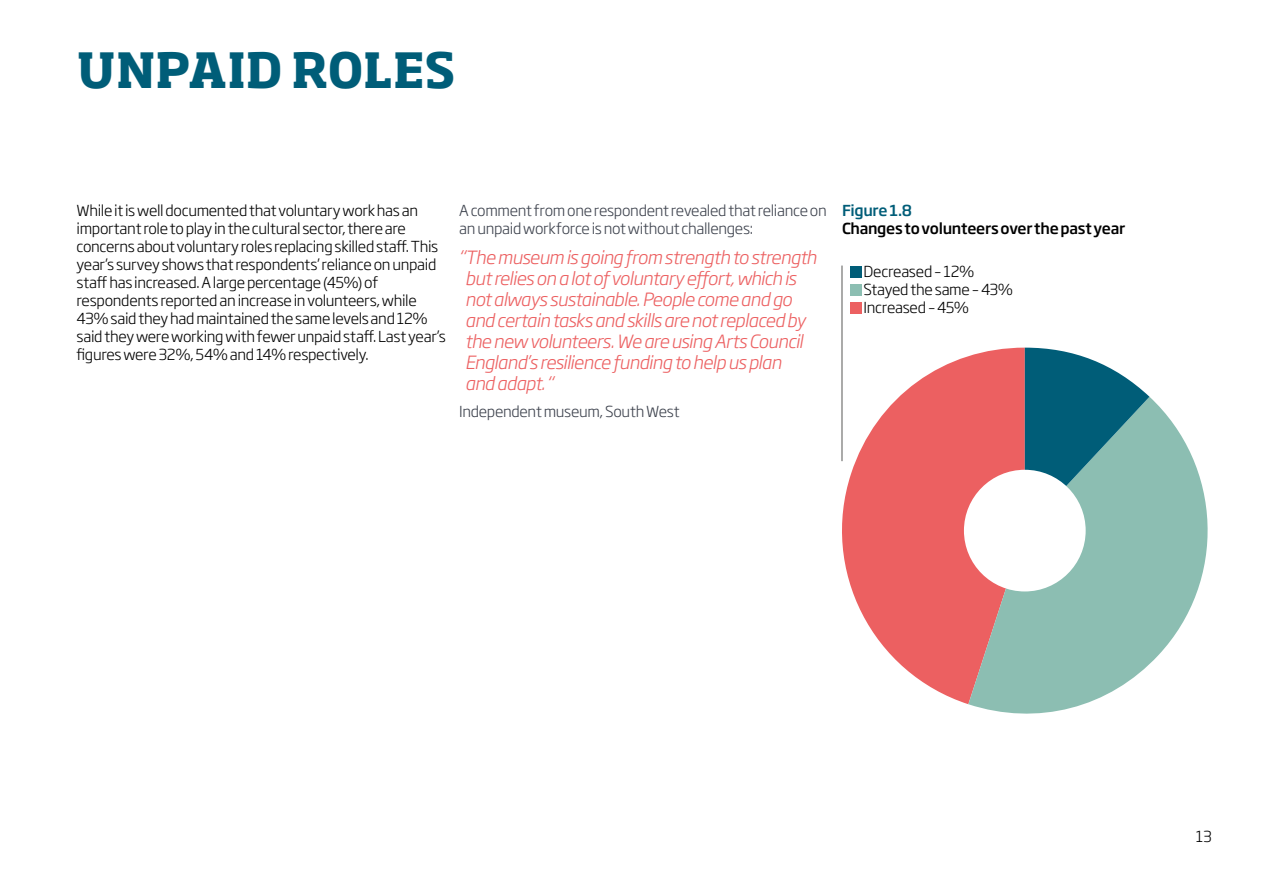
<style>
.page{position:relative;width:1263px;height:893px;background:#fff}
.page>*{position:absolute;margin:0;border:0;box-sizing:border-box;transform-origin:0 0}
.t1{font:700 48px "Soho Pro";letter-spacing:.01em;color:#005d78}
.t2{font:italic 300 18px/21px "Soho Gothic Std";letter-spacing:-.03em;color:#ec6061}
.t3{font:300 15px/18px "Soho Gothic Std";letter-spacing:-.02em;color:#000}
.t4{font:300 15px/18px "Soho Gothic Std";letter-spacing:-.02em;color:#3c414c}
.t5{font:500 15px "Soho Gothic Std";letter-spacing:-.02em;color:#000}
.t6{font:500 15px "Soho Gothic Std";letter-spacing:-.02em;color:#005d78}
</style>
<div class="page">
<div style="left:850px;top:266px;width:12px;height:11px;background:#005d78"></div>
<div style="left:850px;top:284px;width:12px;height:11px;background:#8cbeb2"></div>
<div style="left:850px;top:302px;width:12px;height:11px;background:#ec6061"></div>
<hr style="left:842px;top:266px;width:1px;height:195px;background:#575756">
<svg style="left:841px;top:348px;width:184px;height:356px;fill:#ec6061"></svg>
<svg style="left:968px;top:397px;width:240px;height:317px;fill:#8cbeb2"></svg>
<svg style="left:1025px;top:348px;width:124px;height:182px"></svg>
<div style="left:964px;top:470px;width:122px;height:121px;background:#fff;border-radius:50%"></div>
<h1 class="t1" style="left:77px;top:36px;width:380px">UNPAID ROLES</h1>
<p class="t3" style="left:77px;top:202px;width:371px">While it is well documented that voluntary work has an important role to play in the cultural sector, there are concerns about voluntary roles replacing skilled staff. This year’s survey shows that respondents’ reliance on unpaid staff has increased. A large percentage (45%) of respondents reported an increase in volunteers, while 43% said they had maintained the same levels and 12% said they were working with fewer unpaid staff. Last year’s figures were 32%, 54% and 14% respectively.</p>
<p class="t4" style="left:459px;top:202px;width:369px">A comment from one respondent revealed that reliance on an unpaid workforce is not without challenges:</p>
<p class="t2" style="left:465px;top:247px;width:353px;text-indent:-6px">“The museum is going from strength to strength but relies on a lot of voluntary effort, which is not always sustainable. People come and go and certain tasks and skills are not replaced by the new volunteers. We are using Arts Council England’s resilience funding to help us plan<br>and adapt. “</p>
<p class="t4" style="left:459px;top:403px;width:222px">Independent museum, South West</p>
<p class="t6" style="left:842px;top:201px;width:72px">Figure 1.8</p>
<p class="t5" style="left:842px;top:219px;width:285px">Changes to volunteers over the past year</p>
<p class="t3" style="left:864px;top:263px;width:151px">Decreased – 12%<br>Stayed the same – 43%<br>Increased – 45%</p>
<p class="t3" style="left:1196px;top:828px;width:18px">13</p>
</div>
